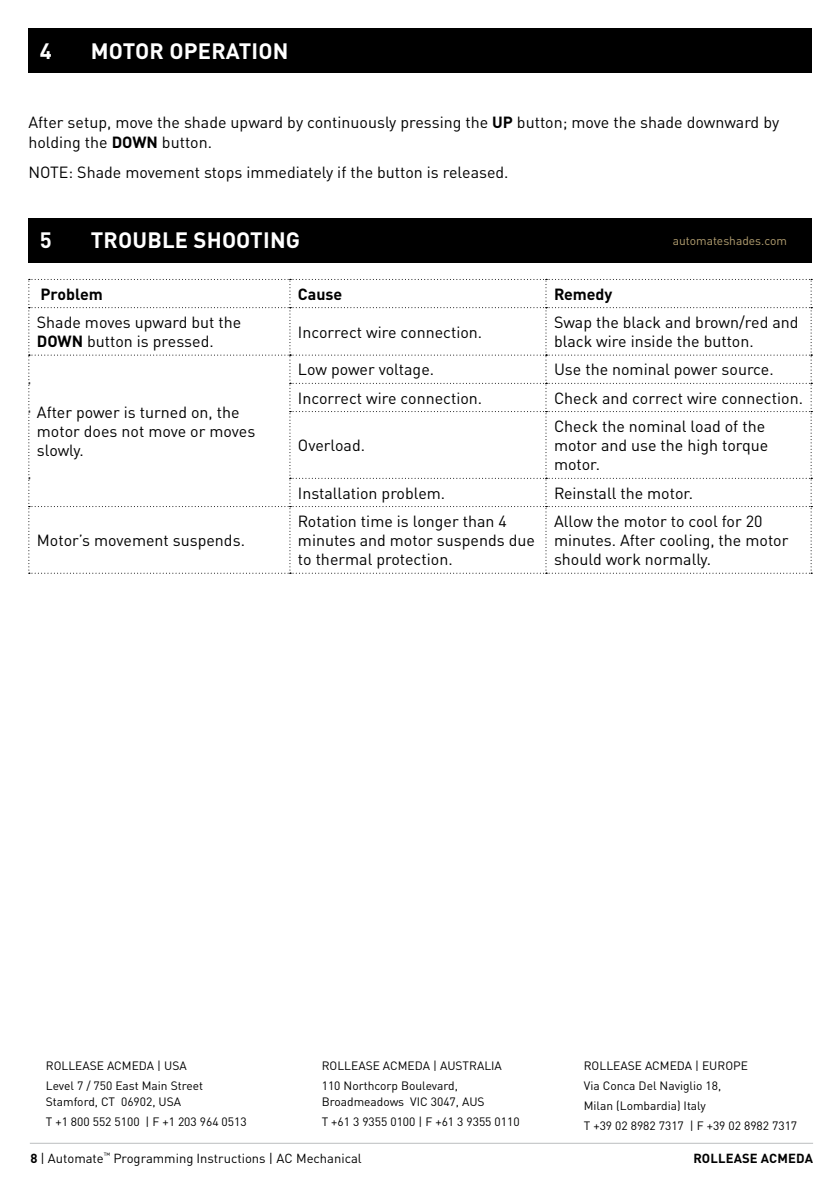
<style>
.page{position:relative;width:840px;height:1191px;background:#fff}
.page>*{position:absolute;margin:0;border:0;box-sizing:border-box;transform-origin:0 0}
.t1{font:700 22px "DINOT";letter-spacing:.01em;color:#fff}
.t2{font:16px/19.2px "DINOT";color:#000}
.t3{font:700 16px "DINOT";color:#000}
.t4{font:13px "DINOT";color:#000}
.t5{font:700 13px "DINOT";letter-spacing:.01em;color:#000}
.t6{font:12px/20px "DINOT";color:#000}
.t7{font:12px "DINOT";color:#b39f71}
.s1{font-weight:700}
</style>
<div class="page">
<div style="left:28px;top:28px;width:783px;height:45px;background:#000"></div>
<div style="left:28px;top:218px;width:783px;height:44px;background:#000"></div>
<svg style="left:28px;top:279px;width:783px;height:295px"></svg>
<hr style="left:30px;top:1142px;width:782px;height:1px;background:#bcbec0">
<h1 class="t1" style="left:40px;top:36px;width:13px">4</h1>
<h1 class="t1" style="left:91px;top:36px;width:199px">MOTOR OPERATION</h1>
<p class="t2" style="left:28px;top:113px;width:752px">After setup, move the shade upward by continuously pressing the <span class="s1">UP</span> button; move the shade downward by holding the <span class="s1">DOWN</span> button.</p>
<p class="t2" style="left:28px;top:163px;width:481px">NOTE: Shade movement stops immediately if the button is released.</p>
<h1 class="t1" style="left:40px;top:226px;width:13px">5</h1>
<h1 class="t1" style="left:91px;top:226px;width:211px">TROUBLE SHOOTING</h1>
<p class="t7" style="left:672px;top:233px;width:116px">automateshades.com</p>
<p class="t3" style="left:41px;top:283px;width:64px">Problem</p>
<p class="t3" style="left:298px;top:283px;width:46px">Cause</p>
<p class="t3" style="left:553px;top:283px;width:60px">Remedy</p>
<p class="t2" style="left:37px;top:312px;width:206px">Shade moves upward but the<br><span class="s1">DOWN</span> button is pressed.</p>
<p class="t2" style="left:298px;top:322px;width:186px">Incorrect wire connection.</p>
<p class="t2" style="left:553px;top:312px;width:246px">Swap the black and brown/red and black wire inside the button.</p>
<p class="t2" style="left:37px;top:402px;width:220px">After power is turned on, the motor does not move or moves slowly.</p>
<p class="t2" style="left:37px;top:530px;width:209px">Motor’s movement suspends.</p>
<p class="t2" style="left:298px;top:360px;width:138px">Low power voltage.</p>
<p class="t2" style="left:553px;top:360px;width:221px">Use the nominal power source.</p>
<p class="t2" style="left:298px;top:388px;width:186px">Incorrect wire connection.</p>
<p class="t2" style="left:553px;top:388px;width:250px">Check and correct wire connection.</p>
<p class="t2" style="left:298px;top:435px;width:69px">Overload.</p>
<p class="t2" style="left:553px;top:416px;width:216px">Check the nominal load of the motor and use the high torque motor.</p>
<p class="t2" style="left:298px;top:483px;width:149px">Installation problem.</p>
<p class="t2" style="left:553px;top:483px;width:141px">Reinstall the motor.</p>
<p class="t2" style="left:298px;top:511px;width:238px">Rotation time is longer than 4 minutes and motor suspends due to thermal protection.</p>
<p class="t2" style="left:553px;top:511px;width:236px">Allow the motor to cool for 20 minutes. After cooling, the motor should work normally.</p>
<p class="t6" style="left:46px;top:1055px;width:159px">ROLLEASE ACMEDA | USA<br>Level 7 / 750 East Main Street</p>
<p class="t6" style="left:46px;top:1091px;width:202px">Stamford, CT 06902, USA<br>T +1 800 552 5100 | F +1 203 964 0513</p>
<p class="t6" style="left:321px;top:1055px;width:182px">ROLLEASE ACMEDA | AUSTRALIA<br>110 Northcorp Boulevard,</p>
<p class="t6" style="left:321px;top:1091px;width:199px">Broadmeadows VIC 3047, AUS<br>T +61 3 9355 0100 | F +61 3 9355 0110</p>
<p class="t6" style="left:583px;top:1055px;width:215px">ROLLEASE ACMEDA | EUROPE<br>Via Conca Del Naviglio 18,<br>Milan (Lombardia) Italy<br>T +39 02 8982 7317 | F +39 02 8982 7317</p>
<p class="t4" style="left:30px;top:1149px;width:332px"><span class="s1">8</span> | Automate<sup>™</sup> Programming Instructions | AC Mechanical</p>
<p class="t5" style="left:693px;top:1149px;width:121px">ROLLEASE ACMEDA</p>
</div>
